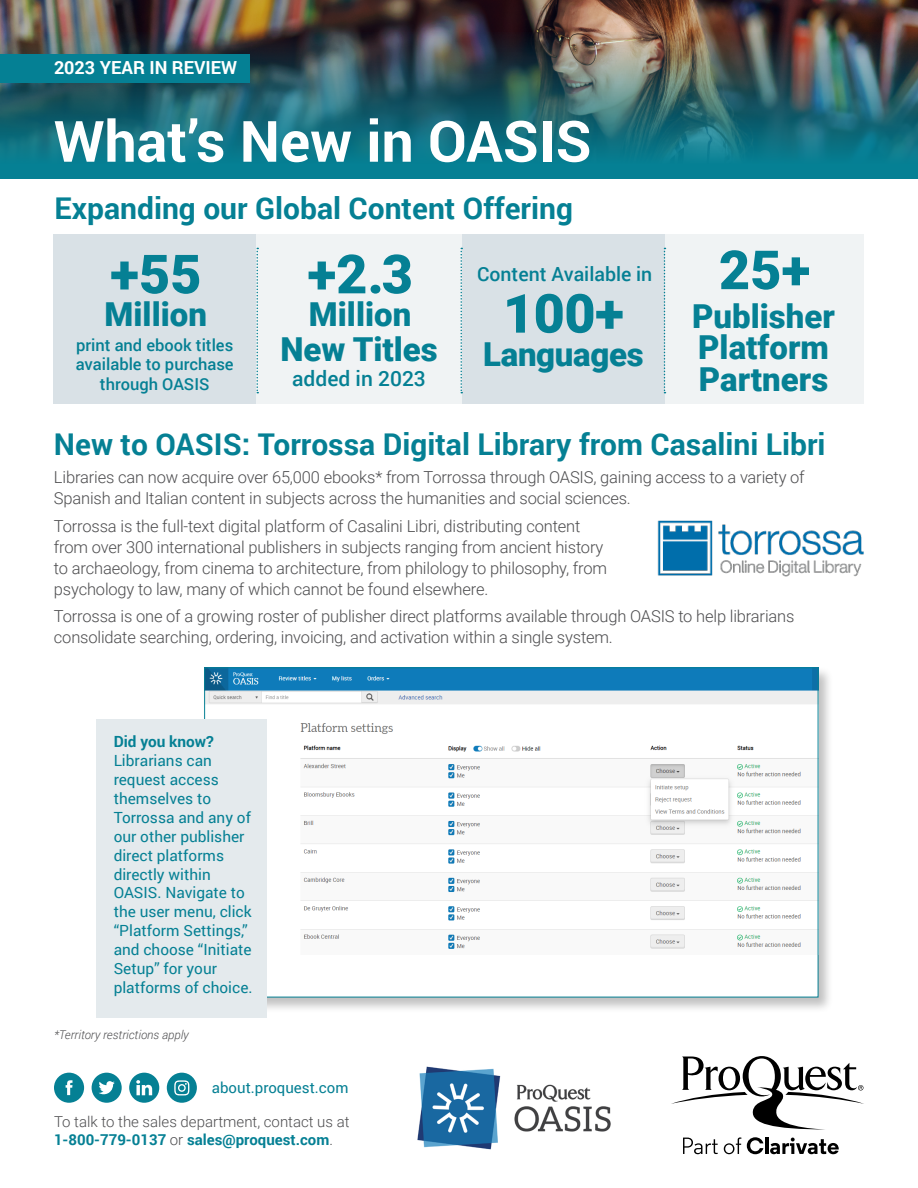
<style>
.page{position:relative;width:918px;height:1188px;background:#fff}
.page>*{position:absolute;margin:0;border:0;box-sizing:border-box;transform-origin:0 0}
.t1{font:700 57px "Roboto";color:#fff}
.t2{font:900 54px "Roboto";letter-spacing:-.005em;color:#058094}
.t3{font:900 33px/31.5px "Roboto";color:#058094}
.t4{font:700 30px "Roboto";color:#058094}
.t5{font:500 21px "Roboto";color:#058094}
.t6{font:500 19.5px "Roboto";color:#058094}
.t7{font:700 18px "Roboto";color:#fff}
.t8{font:300 16.5px/21px "Roboto";letter-spacing:-.01em;color:#4d4d4f}
.t9{font:500 16.5px/19.5px "Roboto";color:#058094;text-align:center}
.t10{font:15.45px/18.9px "Roboto";color:#058094}
.t11{font:700 15.45px "Roboto";color:#058094}
.t12{font:300 15px/18px "Roboto";color:#4d4d4f}
.t13{font:15px "Roboto";color:#058094}
.t14{font:italic 300 12px "Roboto";color:#4d4d4f}
.s1{font-weight:700;color:#058094}
</style>
<div class="page">
<div style="left:54px;top:234px;width:810px;height:170px;background:#d9e1e6"></div>
<div style="left:256px;top:234px;width:206px;height:170px;background:#f0f3f4"></div>
<div style="left:666px;top:234px;width:198px;height:170px;background:#f0f3f4"></div>
<img style="left:0;top:0;width:918px;height:32px">
<img style="left:0;top:32px;width:918px;height:146px">
<div style="left:54px;top:1073px;width:30px;height:30px;background:#058094;border-radius:50%"></div>
<svg style="left:66px;top:1080px;width:7px;height:15px"></svg>
<div style="left:92px;top:1073px;width:30px;height:30px;background:#058094;border-radius:50%"></div>
<svg style="left:99px;top:1081px;width:16px;height:13px"></svg>
<div style="left:167px;top:1073px;width:30px;height:30px;background:#058094;border-radius:50%"></div>
<svg style="left:174px;top:1080px;width:15px;height:15px"></svg>
<div style="left:129px;top:1073px;width:30px;height:30px;background:#058094;border-radius:50%"></div>
<svg style="left:136px;top:1080px;width:16px;height:15px"></svg>
<svg style="left:671px;top:1056px;width:193px;height:73px"></svg>
<svg style="left:683px;top:1138px;width:35px;height:16px"></svg>
<svg style="left:724px;top:1137px;width:17px;height:17px"></svg>
<svg style="left:747px;top:1137px;width:16px;height:17px"></svg>
<hr style="left:765px;top:1138px;width:3px;height:16px;background:#000">
<svg style="left:770px;top:1138px;width:69px;height:16px"></svg>
<div style="left:0;top:54px;width:249px;height:28px;background:#058094"></div>
<img style="left:417px;top:1066px;width:194px;height:84px">
<svg style="left:256px;top:248px;width:2px;height:145px"></svg>
<div style="left:203px;top:666px;width:631px;height:347px;background:#000;opacity:.25"></div>
<div style="left:205px;top:668px;width:613px;height:329px;background:#fff"></div>
<img style="left:206px;top:669px;width:610px;height:280px">
<svg style="left:460px;top:248px;width:2px;height:145px"></svg>
<svg style="left:664px;top:248px;width:1px;height:145px"></svg>
<img style="left:657px;top:520px;width:207px;height:57px">
<div style="left:97px;top:719px;width:170px;height:298px;background:#e4eaed"></div>
<p class="t7" style="left:54px;top:55px;width:185px">2023 YEAR IN REVIEW</p>
<h1 class="t1" style="left:54px;top:101px;width:539px">What’s New in OASIS</h1>
<h3 class="t4" style="left:55px;top:188px;width:520px">Expanding our Global Content Offering</h3>
<h2 class="t2" style="left:110px;top:236px;width:93px">+55</h2>
<h3 class="t3" style="left:105px;top:298px;width:104px">Million</h3>
<p class="t9" style="left:76px;top:335px;width:159px">print and ebook titles available to purchase through OASIS</p>
<h2 class="t2" style="left:307px;top:236px;width:107px">+2.3</h2>
<h3 class="t3" style="left:309px;top:298px;width:104px">Million</h3>
<h3 class="t3" style="left:280px;top:332px;width:159px">New Titles</h3>
<p class="t5" style="left:292px;top:364px;width:135px">added in 2023</p>
<p class="t6" style="left:477px;top:261px;width:177px">Content Available in</p>
<h2 class="t2" style="left:503px;top:276px;width:123px">100+</h2>
<h3 class="t3" style="left:483px;top:337px;width:162px">Languages</h3>
<h2 class="t2" style="left:719px;top:232px;width:93px">25+</h2>
<h3 class="t3" style="left:692px;top:299px;width:144px">Publisher<br>Platform<br>Partners</h3>
<h3 class="t4" style="left:54px;top:423px;width:773px">New to OASIS: Torrossa Digital Library from Casalini Libri</h3>
<p class="t8" style="left:54px;top:466px;width:752px">Libraries can now acquire over 65,000 ebooks* from Torrossa through OASIS, gaining access to a variety of<br>Spanish and Italian content in subjects across the humanities and social sciences.</p>
<p class="t8" style="left:54px;top:515px;width:555px">Torrossa is the full-text digital platform of Casalini Libri, distributing content from over 300 international publishers in subjects ranging from ancient history to archaeology, from cinema to architecture, from philology to philosophy, from psychology to law, many of which cannot be found elsewhere.</p>
<p class="t8" style="left:54px;top:605px;width:742px">Torrossa is one of a growing roster of publisher direct platforms available through OASIS to help librarians consolidate searching, ordering, invoicing, and activation within a single system.</p>
<p class="t11" style="left:114px;top:731px;width:102px">Did you know?</p>
<p class="t10" style="left:114px;top:751px;width:140px">Librarians can request access themselves to<br>Torrossa and any of our other publisher direct platforms directly within<br>OASIS. Navigate to the user menu, click “Platform Settings,” and choose “Initiate<br>Setup” for your platforms of choice.</p>
<p class="t14" style="left:54px;top:1026px;width:136px">*Territory restrictions apply</p>
<p class="t13" style="left:212px;top:1077px;width:138px">about.proquest.com</p>
<p class="t12" style="left:54px;top:1112px;width:297px">To talk to the sales department, contact us at<br><span class="s1">1-800-779-0137</span> or <span class="s1">sales@proquest.com</span>.</p>
</div>
